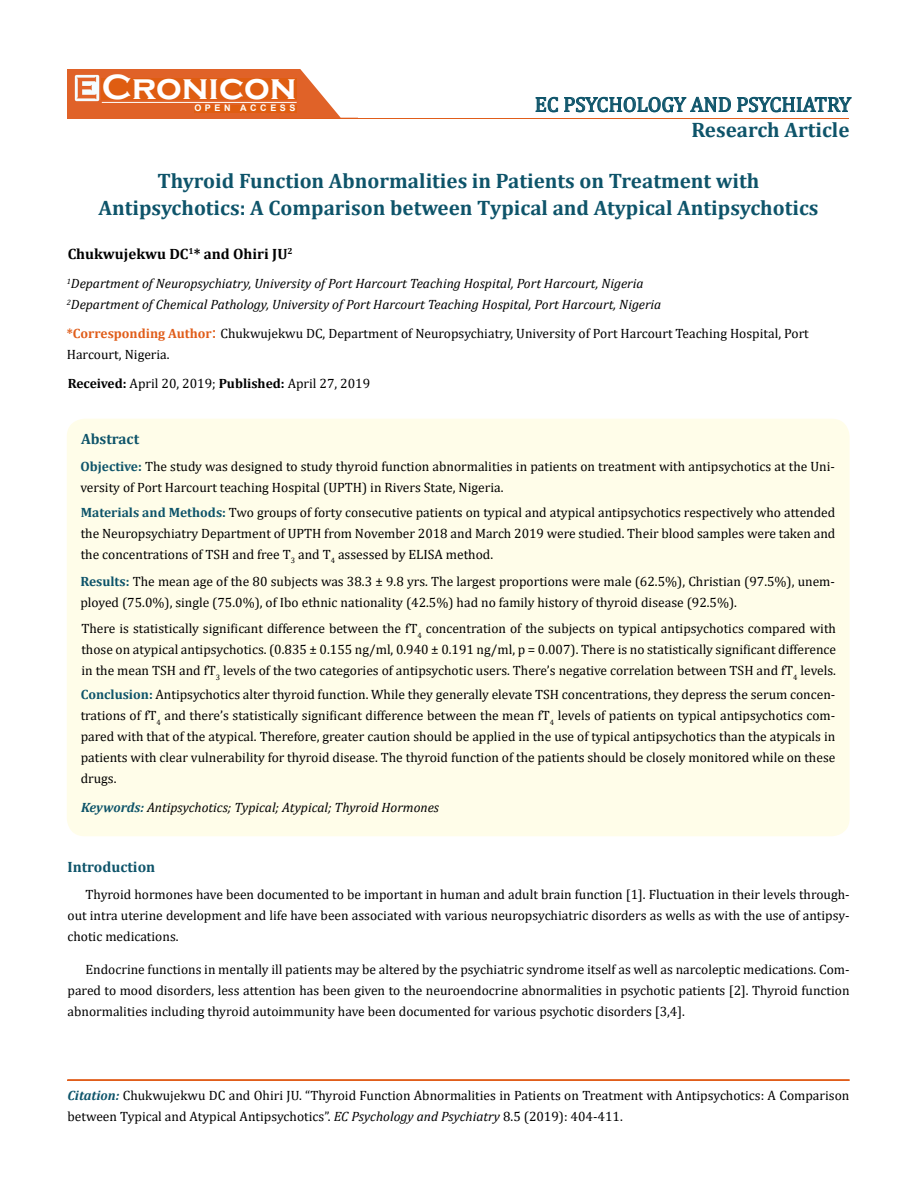
<style>
.page{position:relative;width:917px;height:1190px;background:#fff}
.page>*{position:absolute;margin:0;border:0;box-sizing:border-box;transform-origin:0 0}
.t1{font:700 36px "Copperplate Gothic";color:#fff}
.t2{font:700 21px/27px "Cambria";color:#0e546a;text-align:center}
.t3{font:21px "Cambria";color:#0e546a}
.t4{font:700 15px "Cambria";color:#000}
.t5{font:700 15px "Cambria";color:#0e546a}
.t6{font:13.5px/21px "Cambria";color:#000;text-align:justify}
.t7{font:italic 13.5px/21px "Cambria";color:#000}
.t8{font:700 9px "Arial";letter-spacing:.4em;color:#fff}
.s1{font-weight:700;color:#e05d1a}
.s2{font-size:18px;color:#e05d1a}
.s3{font-weight:700}
.s4{font-weight:700;color:#0e546a}
.s5{font-weight:700;font-style:italic;color:#0e546a}
.s6{font-style:italic}
</style>
<div class="page">
<div style="left:67px;top:70px;width:290px;height:49px;background:#e06228"></div>
<svg style="left:300px;top:69px;width:58px;height:49px"></svg>
<img style="left:75px;top:75px;width:24px;height:26px">
<div style="left:102px;top:79px;width:195px;height:21px;background:#df5d11"></div>
<div style="left:194px;top:105px;width:103px;height:7px;background:#df5d11"></div>
<svg style="left:535px;top:97px;width:23px;height:15px"></svg>
<svg style="left:564px;top:97px;width:287px;height:15px"></svg>
<hr style="left:102px;top:102px;width:194px;height:1px;background:#fff">
<hr style="left:279px;top:118px;width:569px;height:1px;background:#e05d1a">
<hr style="left:67px;top:1080px;width:782px;height:1px;background:#e05d1a">
<div style="left:67px;top:1079px;width:782px;height:1px;border:1px solid #e05d1a"></div>
<div style="left:67px;top:418px;width:782px;height:418px;background:#fffde9;border-radius:18px"></div>
<h1 class="t1" style="left:102px;top:68px;width:196px">Cronicon</h1>
<p class="t8" style="left:194px;top:102px;width:103px">OPEN ACCESS</p>
<h2 class="t3" style="left:535px;top:92px;width:318px">EC PSYCHOLOGY AND PSYCHIATRY</h2>
<h2 class="t2" style="left:691px;top:116px;width:160px">Research Article</h2>
<h2 class="t2" style="left:98px;top:166px;width:721px">Thyroid Function Abnormalities in Patients on Treatment with<br>Antipsychotics: A Comparison between Typical and Atypical Antipsychotics</h2>
<p class="t4" style="left:68px;top:244px;width:226px">Chukwujekwu DC<sup>1</sup>* and Ohiri JU<sup>2</sup></p>
<p class="t7" style="left:67px;top:272px;width:596px"><sup>1</sup>Department of Neuropsychiatry, University of Port Harcourt Teaching Hospital, Port Harcourt, Nigeria<br><sup>2</sup>Department of Chemical Pathology, University of Port Harcourt Teaching Hospital, Port Harcourt, Nigeria</p>
<p class="t6" style="left:67px;top:323px;width:743px"><span class="s1">*Corresponding Author</span><span class="s2">:</span> Chukwujekwu DC, Department of Neuropsychiatry, University of Port Harcourt Teaching Hospital, Port<br>Harcourt, Nigeria.</p>
<p class="t6" style="left:68px;top:373px;width:304px"><span class="s3">Received:</span> April 20, 2019; <span class="s3">Published:</span> April 27, 2019</p>
<p class="t5" style="left:81px;top:428px;width:60px">Abstract</p>
<p class="t6" style="left:80px;top:456px;width:756px"><span class="s4">Objective:</span> The study was designed to study thyroid function abnormalities in patients on treatment with antipsychotics at the Uni&shy;versity of Port Harcourt teaching Hospital (UPTH) in Rivers State, Nigeria.</p>
<p class="t6" style="left:81px;top:501px;width:756px"><span class="s4">Materials and Methods:</span> Two groups of forty consecutive patients on typical and atypical antipsychotics respectively who attended the Neuropsychiatry Department of UPTH from November 2018 and March 2019 were studied. Their blood samples were taken and the concentrations of TSH and free T<sub>3</sub> and T<sub>4</sub> assessed by ELISA method.</p>
<p class="t6" style="left:80px;top:571px;width:756px"><span class="s4">Results:</span> The mean age of the 80 subjects was 38.3 ± 9.8 yrs. The largest proportions were male (62.5%), Christian (97.5%), unem&shy;ployed (75.0%), single (75.0%), of Ibo ethnic nationality (42.5%) had no family history of thyroid disease (92.5%).</p>
<p class="t6" style="left:81px;top:618px;width:756px">There is statistically significant difference between the fT<sub>4</sub> concentration of the subjects on typical antipsychotics compared with those on atypical antipsychotics. (0.835 ± 0.155 ng/ml, 0.940 ± 0.191 ng/ml, p = 0.007). There is no statistically significant difference in the mean TSH and fT<sub>3</sub> levels of the two categories of antipsychotic users. There’s negative correlation between TSH and fT<sub>4</sub> levels.</p>
<p class="t6" style="left:81px;top:684px;width:756px"><span class="s4">Conclusion:</span> Antipsychotics alter thyroid function. While they generally elevate TSH concentrations, they depress the serum concen&shy;trations of fT<sub>4</sub> and there’s statistically significant difference between the mean fT<sub>4</sub> levels of patients on typical antipsychotics com&shy;pared with that of the atypical. Therefore, greater caution should be applied in the use of typical antipsychotics than the atypicals in patients with clear vulnerability for thyroid disease. The thyroid function of the patients should be closely monitored while on these drugs.</p>
<p class="t7" style="left:81px;top:796px;width:359px"><span class="s4">Keywords:</span> Antipsychotics; Typical; Atypical; Thyroid Hormones</p>
<p class="t5" style="left:67px;top:855px;width:89px">Introduction</p>
<p class="t6" style="left:67px;top:883px;width:783px;text-indent:18px">Thyroid hormones have been documented to be important in human and adult brain function [1]. Fluctuation in their levels through&shy;out intra uterine development and life have been associated with various neuropsychiatric disorders as wells as with the use of antipsy&shy;chotic medications.</p>
<p class="t6" style="left:67px;top:958px;width:783px;text-indent:18px">Endocrine functions in mentally ill patients may be altered by the psychiatric syndrome itself as well as narcoleptic medications. Com&shy;pared to mood disorders, less attention has been given to the neuroendocrine abnormalities in psychotic patients [2]. Thyroid function abnormalities including thyroid autoimmunity have been documented for various psychotic disorders [3,4].</p>
<p class="t6" style="left:67px;top:1084px;width:783px"><span class="s5">Citation:</span> Chukwujekwu DC and Ohiri JU. “Thyroid Function Abnormalities in Patients on Treatment with Antipsychotics: A Comparison between Typical and Atypical Antipsychotics”. <span class="s6">EC Psychology and Psychiatry</span> 8.5 (2019): 404-411.</p>
</div>
